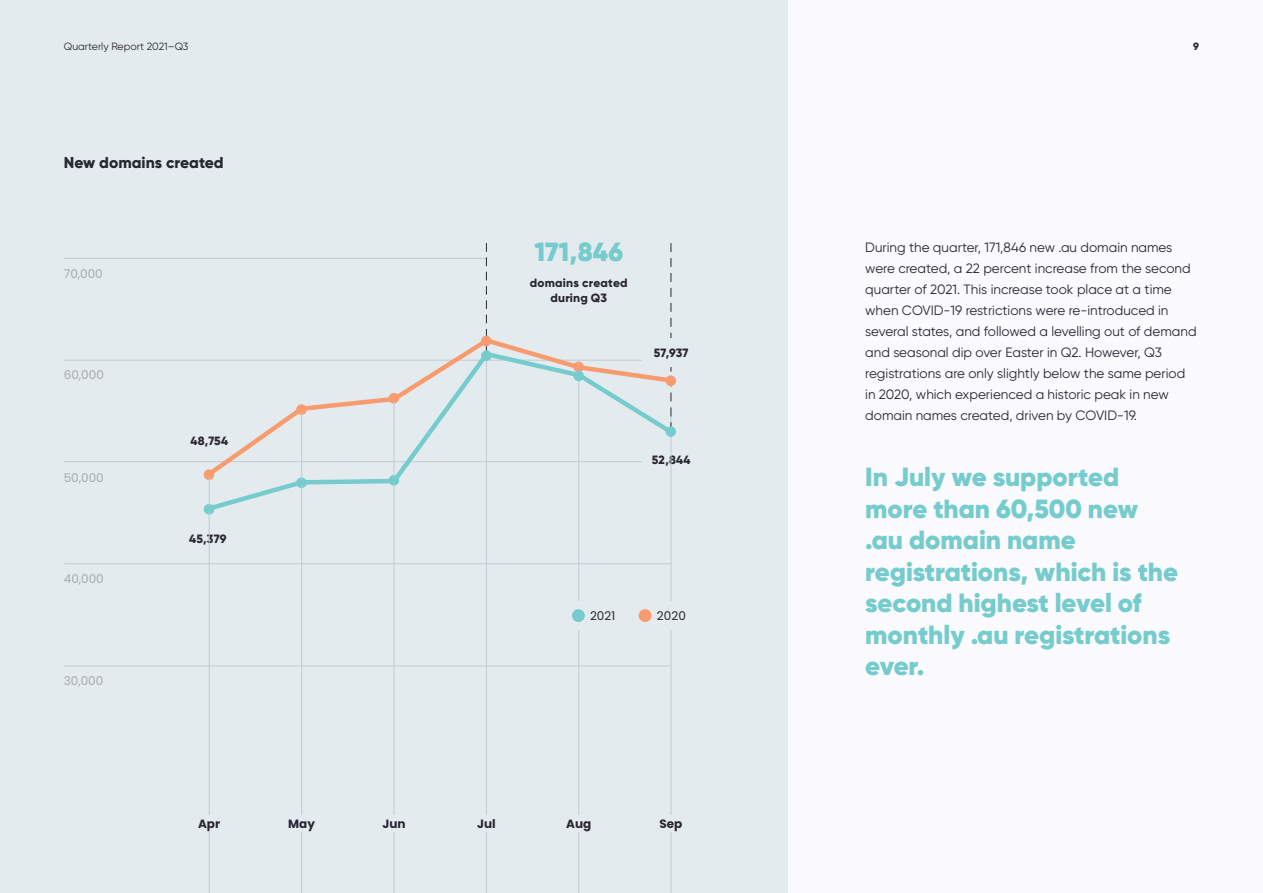
<style>
.page{position:relative;width:1263px;height:893px;background:#fafaff}
.page>*{position:absolute;margin:0;border:0;box-sizing:border-box;transform-origin:0 0}
.t1{font:900 26.25px/31.5px "Gilroy";color:#76cccd}
.t2{font:800 15.75px "Gilroy";color:#292633}
.t3{font:13.5px/21px "Gilroy";color:#292633}
.t4{font:800 12px/15px "Gilroy";letter-spacing:.02em;color:#292633;text-align:center}
.t5{font:12px "Poppins";color:#a9a8ad}
.t6{font:700 12px "Poppins";color:#292633}
.t7{font:12px "Poppins";color:#292633}
.t8{font:10.5px "Gilroy";color:#292633}
.t9{font:800 10.5px "Gilroy";color:#292633}
</style>
<div class="page">
<div style="left:0;top:0;width:788px;height:893px;background:#e4ebee"></div>
<hr style="left:64px;top:563px;width:607px;height:1px;background:#bdccd4">
<hr style="left:64px;top:461px;width:607px;height:1px;background:#bdccd4">
<hr style="left:64px;top:666px;width:607px;height:1px;background:#bdccd4">
<hr style="left:64px;top:360px;width:578px;height:1px;background:#bdccd4">
<hr style="left:64px;top:258px;width:423px;height:1px;background:#bdccd4">
<hr style="left:486px;top:358px;width:1px;height:535px;background:#bdccd4">
<div style="left:470px;top:816px;width:32px;height:16px;background:#e4ebee"></div>
<svg style="left:486px;top:243px;width:1px;height:91px"></svg>
<hr style="left:209px;top:475px;width:1px;height:418px;background:#bdccd4">
<div style="left:193px;top:816px;width:32px;height:16px;background:#e4ebee"></div>
<hr style="left:578px;top:360px;width:1px;height:533px;background:#bdccd4">
<div style="left:558px;top:816px;width:41px;height:16px;background:#e4ebee"></div>
<hr style="left:301px;top:407px;width:1px;height:486px;background:#bdccd4">
<div style="left:280px;top:816px;width:43px;height:16px;background:#e4ebee"></div>
<hr style="left:394px;top:398px;width:1px;height:495px;background:#bdccd4">
<div style="left:376px;top:816px;width:36px;height:16px;background:#e4ebee"></div>
<hr style="left:671px;top:415px;width:1px;height:478px;background:#bdccd4">
<div style="left:653px;top:816px;width:35px;height:16px;background:#e4ebee"></div>
<svg style="left:671px;top:243px;width:1px;height:91px"></svg>
<svg style="left:204px;top:480px;width:468px;height:34px"></svg>
<svg style="left:203px;top:334px;width:473px;height:146px"></svg>
<div style="left:559px;top:601px;width:135px;height:29px;background:#e4ebee"></div>
<div style="left:572px;top:609px;width:13px;height:13px;background:#76cccd;border-radius:50%"></div>
<div style="left:639px;top:609px;width:13px;height:13px;background:#f89b6e;border-radius:50%"></div>
<div style="left:647px;top:339px;width:48px;height:28px;background:#e4ebee"></div>
<p class="t8" style="left:64px;top:40px;width:126px">Quarterly Report 2021–Q3</p>
<p class="t2" style="left:64px;top:153px;width:161px">New domains created</p>
<p class="t5" style="left:64px;top:266px;width:41px">70,000</p>
<p class="t5" style="left:64px;top:368px;width:42px">60,000</p>
<p class="t5" style="left:64px;top:470px;width:42px">50,000</p>
<p class="t5" style="left:64px;top:572px;width:42px">40,000</p>
<p class="t5" style="left:64px;top:674px;width:41px">30,000</p>
<p class="t4" style="left:190px;top:433px;width:39px">48,754</p>
<p class="t4" style="left:189px;top:531px;width:39px">45,379</p>
<h1 class="t1" style="left:534px;top:236px;width:90px">171,846</h1>
<p class="t4" style="left:530px;top:275px;width:99px">domains created during Q3</p>
<p class="t4" style="left:654px;top:345px;width:36px">57,937</p>
<p class="t4" style="left:652px;top:452px;width:40px">52,844</p>
<p class="t7" style="left:590px;top:609px;width:27px">2021</p>
<p class="t7" style="left:657px;top:609px;width:30px">2020</p>
<p class="t6" style="left:477px;top:817px;width:20px">Jul</p>
<p class="t6" style="left:198px;top:817px;width:24px">Apr</p>
<p class="t6" style="left:288px;top:817px;width:28px">May</p>
<p class="t6" style="left:382px;top:817px;width:25px">Jun</p>
<p class="t6" style="left:566px;top:817px;width:27px">Aug</p>
<p class="t6" style="left:659px;top:817px;width:24px">Sep</p>
<p class="t9" style="left:1193px;top:40px;width:7px">9</p>
<p class="t3" style="left:865px;top:236px;width:333px">During the quarter, 171,846 new .au domain names were created, a 22 percent increase from the second quarter of 2021. This increase took place at a time when COVID-19 restrictions were re-introduced in several states, and followed a levelling out of demand and seasonal dip over Easter in Q2. However, Q3 registrations are only slightly below the same period in 2020, which experienced a historic peak in new domain names created, driven by COVID-19.</p>
<h1 class="t1" style="left:865px;top:461px;width:314px">In July we supported more than 60,500 new .au domain name registrations, which is the second highest level of monthly .au registrations ever.</h1>
</div>
